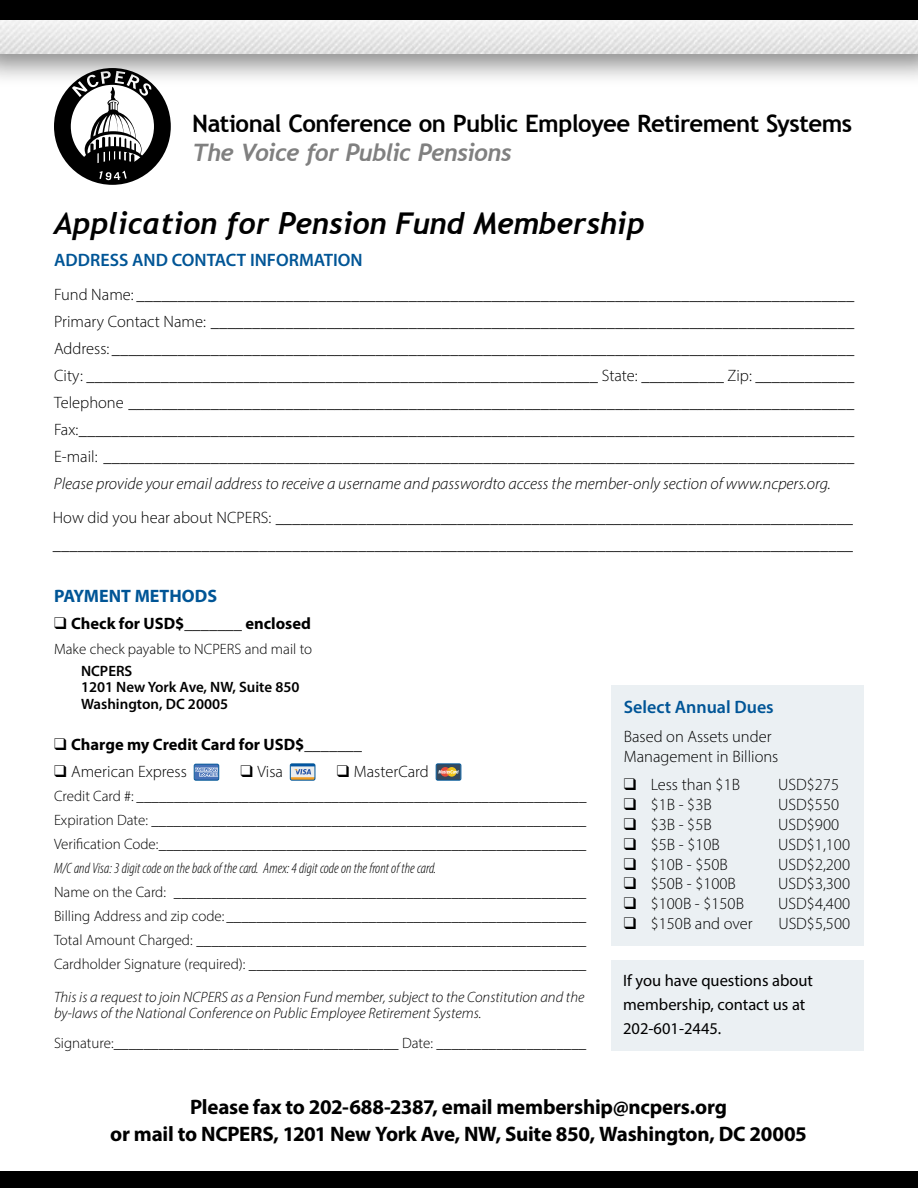
<style>
.page{position:relative;width:918px;height:1188px;background:#fff}
.page>*{position:absolute;margin:0;border:0;box-sizing:border-box;transform-origin:0 0}
.t1{font:italic 700 30px "Trebuchet";color:#000}
.t2{font:700 24px "Trebuchet MS";letter-spacing:-.02em;color:#000}
.t3{font:italic 700 24px "Trebuchet";letter-spacing:-.03em;color:#808080}
.t4{font:700 21px/27px "Myriad Pro";letter-spacing:-.015em;color:#000;text-align:center}
.t5{font:600 18px "Myriad Pro";color:#005596}
.t6{font:600 18px "Myriad Pro";color:#005597}
.t7{font:700 18px "Myriad Pro";color:#005596}
.t8{font:300 16.5px/27px "Myriad Pro";color:#000}
.t9{font:italic 300 16.5px "Myriad Pro";color:#000}
.t10{font:700 16.5px "Myriad Pro";color:#000}
.t11{font:16.5px/24px "Myriad Pro";color:#000}
.t12{font:300 15px/24px "Myriad Pro";color:#000;text-align:justify}
.t13{font:italic 300 15px/16.2px "Myriad Pro";color:#000}
.t14{font:italic 300 condensed 15px "Myriad Pro";color:#000}
.t15{font:600 15px/16.2px "Myriad Pro";color:#000}
</style>
<div class="page">
<div style="left:0;top:1172px;width:918px;height:16px;background:#000"></div>
<div style="left:0;top:3px;width:918px;height:85px;background:#000;opacity:.45"></div>
<img style="left:0;top:20px;width:918px;height:34px">
<div style="left:0;top:0;width:918px;height:20px;background:#000"></div>
<svg style="left:54px;top:68px;width:117px;height:117px"></svg>
<div style="left:611px;top:685px;width:253px;height:261px;background:#e7edf1"></div>
<div style="left:611px;top:960px;width:253px;height:90px;background:#e7edf1"></div>
<svg style="left:196px;top:766px;width:21px;height:12px"></svg>
<div style="left:194px;top:764px;width:25px;height:16px;border:1px solid #005596;border-radius:2px"></div>
<svg style="left:292px;top:766px;width:21px;height:12px"></svg>
<div style="left:290px;top:764px;width:25px;height:16px;border:1px solid #005596;border-radius:2px"></div>
<svg style="left:438px;top:766px;width:21px;height:12px"></svg>
<div style="left:436px;top:764px;width:25px;height:16px;border:1px solid #005596;border-radius:2px"></div>
<h2 class="t2" style="left:192px;top:108px;width:662px">National Conference on Public Employee Retirement Systems</h2>
<h2 class="t3" style="left:192px;top:138px;width:321px">The Voice for Public Pensions</h2>
<h1 class="t1" style="left:54px;top:205px;width:592px">Application for Pension Fund Membership</h1>
<p class="t5" style="left:54px;top:248px;width:310px">ADDRESS AND CONTACT INFORMATION</p>
<p class="t8" style="left:54px;top:281px;width:802px;text-align:justify">Fund Name: _______________________________________________________________________________________ Primary Contact Name: ______________________________________________________________________________ Address: __________________________________________________________________________________________ City: ______________________________________________________________ State: __________ Zip: ____________ Telephone ________________________________________________________________________________________ Fax:______________________________________________________________________________________________ E-mail: ___________________________________________________________________________________________</p>
<p class="t9" style="left:54px;top:473px;width:778px">Please provide your email address to receive a username and passwordto access the member-only section of www.ncpers.org.</p>
<p class="t8" style="left:53px;top:504px;width:802px">How did you hear about NCPERS: ______________________________________________________________________ _________________________________________________________________________________________________</p>
<p class="t7" style="left:54px;top:584px;width:165px">PAYMENT METHODS</p>
<p class="t10" style="left:54px;top:613px;width:259px">❑ Check for USD$_______ enclosed</p>
<p class="t12" style="left:54px;top:637px;width:260px">Make check payable to NCPERS and mail to</p>
<p class="t15" style="left:81px;top:663px;width:220px">NCPERS<br>1201 New York Ave, NW, Suite 850<br>Washington, DC 20005</p>
<p class="t10" style="left:54px;top:734px;width:310px">❑ Charge my Credit Card for USD$_______</p>
<p class="t8" style="left:54px;top:758px;width:134px">❑ American Express</p>
<p class="t8" style="left:241px;top:758px;width:44px">❑ Visa</p>
<p class="t8" style="left:337px;top:758px;width:94px">❑ MasterCard</p>
<p class="t12" style="left:54px;top:784px;width:534px">Credit Card #: ____________________________________________________________ Expiration Date: __________________________________________________________ Verification Code:_________________________________________________________</p>
<p class="t14" style="left:54px;top:860px;width:384px">M/C and Visa: 3 digit code on the back of the card. Amex: 4 digit code on the front of the card.</p>
<p class="t12" style="left:54px;top:880px;width:534px">Name on the Card: _______________________________________________________ Billing Address and zip code: ________________________________________________ Total Amount Charged: ____________________________________________________ Cardholder Signature (required): _____________________________________________</p>
<p class="t13" style="left:54px;top:988px;width:532px">This is a request to join NCPERS as a Pension Fund member, subject to the Constitution and the by-laws of the National Conference on Public Employee Retirement Systems.</p>
<p class="t12" style="left:54px;top:1031px;width:534px">Signature:______________________________________ Date: ____________________</p>
<p class="t6" style="left:624px;top:695px;width:152px">Select Annual Dues</p>
<p class="t8" style="left:624px;top:726px;width:156px;line-height:19.8px">Based on Assets under<br>Management in Billions</p>
<p class="t8" style="left:624px;top:771px;width:118px">❑ Less than $1B</p>
<p class="t8" style="left:778px;top:771px;width:62px">USD$275</p>
<p class="t8" style="left:624px;top:791px;width:90px">❑ $1B - $3B</p>
<p class="t8" style="left:778px;top:791px;width:62px">USD$550</p>
<p class="t8" style="left:624px;top:811px;width:90px">❑ $3B - $5B</p>
<p class="t8" style="left:778px;top:811px;width:62px">USD$900</p>
<p class="t8" style="left:624px;top:831px;width:98px">❑ $5B - $10B</p>
<p class="t8" style="left:778px;top:831px;width:73px">USD$1,100</p>
<p class="t8" style="left:624px;top:850px;width:106px">❑ $10B - $50B</p>
<p class="t8" style="left:778px;top:850px;width:73px">USD$2,200</p>
<p class="t8" style="left:624px;top:870px;width:114px">❑ $50B - $100B</p>
<p class="t8" style="left:778px;top:870px;width:73px">USD$3,300</p>
<p class="t8" style="left:624px;top:890px;width:122px">❑ $100B - $150B</p>
<p class="t8" style="left:778px;top:890px;width:73px">USD$4,400</p>
<p class="t8" style="left:624px;top:910px;width:130px">❑ $150B and over</p>
<p class="t8" style="left:778px;top:910px;width:73px">USD$5,500</p>
<p class="t11" style="left:623px;top:969px;width:191px">If you have questions about membership, contact us at<br>202-601-2445.</p>
<p class="t4" style="left:110px;top:1093px;width:698px">Please fax to 202-688-2387, email membership@ncpers.org<br>or mail to NCPERS, 1201 New York Ave, NW, Suite 850, Washington, DC 20005</p>
</div>
